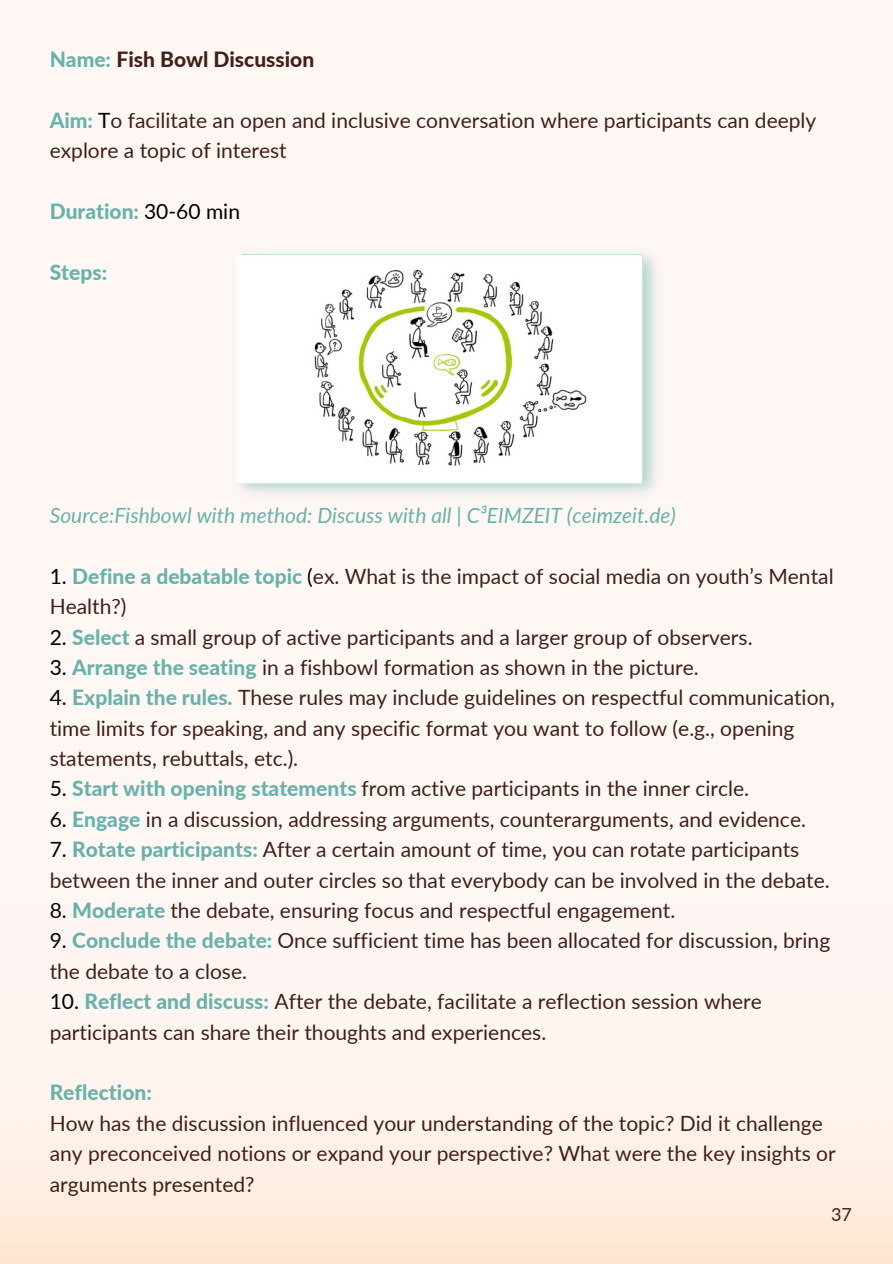
<style>
.page{position:relative;width:893px;height:1264px;background:#fff}
.page>*{position:absolute;margin:0;border:0;box-sizing:border-box;transform-origin:0 0}
.t1{font:21px/30.3px "Lato";color:#402018}
.t2{font:italic 21px "Lato";color:#67b2ab}
.t3{font:800 21px "Lato";color:#67b2ab}
.t4{font:800 21px "Lato";color:#402018}
.t5{font:18px "Lato";color:#402018}
.s1{color:#67b2ab}
.s2{font-weight:800;color:#67b2ab}
.s3{color:#000}
.s4{font-weight:400;color:#000}
</style>
<div class="page">
<div style="left:0;top:0;width:892px;height:1263px;background:#fff7f4"></div>
<div style="left:0;top:797px;width:892px;height:466px;background:linear-gradient(to bottom,#fffafb,#ffecde)"></div>
<img style="left:235px;top:253px;width:422px;height:242px">
<p class="t4" style="left:50px;top:46px;width:266px"><span class="s1">Name:</span> Fish Bowl Discussion</p>
<p class="t1" style="left:50px;top:105px;width:768px"><span class="s2">Aim:</span> <span class="s3">T</span>o facilitate an open and inclusive conversation where participants can deeply explore a topic of interest</p>
<p class="t3" style="left:50px;top:198px;width:192px">Duration: <span class="s4">30-60 min</span></p>
<p class="t3" style="left:50px;top:259px;width:59px">Steps:</p>
<p class="t2" style="left:50px;top:502px;width:627px">Source:Fishbowl with method: Discuss with all | C³EIMZEIT (ceimzeit.de)</p>
<p class="t1" style="left:50px;top:560px;width:785px"><span class="s3">1.</span> <span class="s2">Define a debatable topic</span> <span class="s3">(</span>ex. What is the impact of social media on youth’s Mental<br>Health?)</p>
<p class="t1" style="left:50px;top:621px;width:704px"><span class="s3">2.</span> <span class="s2">Select</span> a small group of active participants and a larger group of observers.</p>
<p class="t1" style="left:50px;top:651px;width:650px"><span class="s3">3.</span> <span class="s2">Arrange the seating</span> in a fishbowl formation as shown in the picture.</p>
<p class="t1" style="left:50px;top:682px;width:786px"><span class="s3">4.</span> <span class="s2">Explain the rules.</span> These rules may include guidelines on respectful communication, time limits for speaking, and any specific format you want to follow (e.g., opening statements, rebuttals, etc.).</p>
<p class="t1" style="left:50px;top:773px;width:701px"><span class="s3">5.</span> <span class="s2">Start with opening statements</span> from active participants in the inner circle.</p>
<p class="t1" style="left:50px;top:803px;width:757px"><span class="s3">6.</span> <span class="s2">Engage</span> in a discussion, addressing arguments, counterarguments, and evidence.</p>
<p class="t1" style="left:50px;top:834px;width:781px"><span class="s3">7.</span> <span class="s2">Rotate participants:</span> After a certain amount of time, you can rotate participants between the inner and outer circles so that everybody can be involved in the debate.</p>
<p class="t1" style="left:50px;top:894px;width:627px"><span class="s3">8.</span> <span class="s2">Moderate</span> the debate, ensuring focus and respectful engagement.</p>
<p class="t1" style="left:50px;top:925px;width:782px"><span class="s3">9.</span> <span class="s2">Conclude the debate:</span> Once sufficient time has been allocated for discussion, bring the debate to a close.</p>
<p class="t1" style="left:50px;top:985px;width:713px"><span class="s3">10.</span> <span class="s2">Reflect and discuss:</span> After the debate, facilitate a reflection session where participants can share their thoughts and experiences.</p>
<p class="t3" style="left:50px;top:1079px;width:104px">Reflection:</p>
<p class="t1" style="left:50px;top:1107px;width:787px">How has the discussion influenced your understanding of the topic? Did it challenge any preconceived notions or expand your perspective? What were the key insights or arguments presented?</p>
<p class="t5" style="left:831px;top:1203px;width:22px">37</p>
</div>
